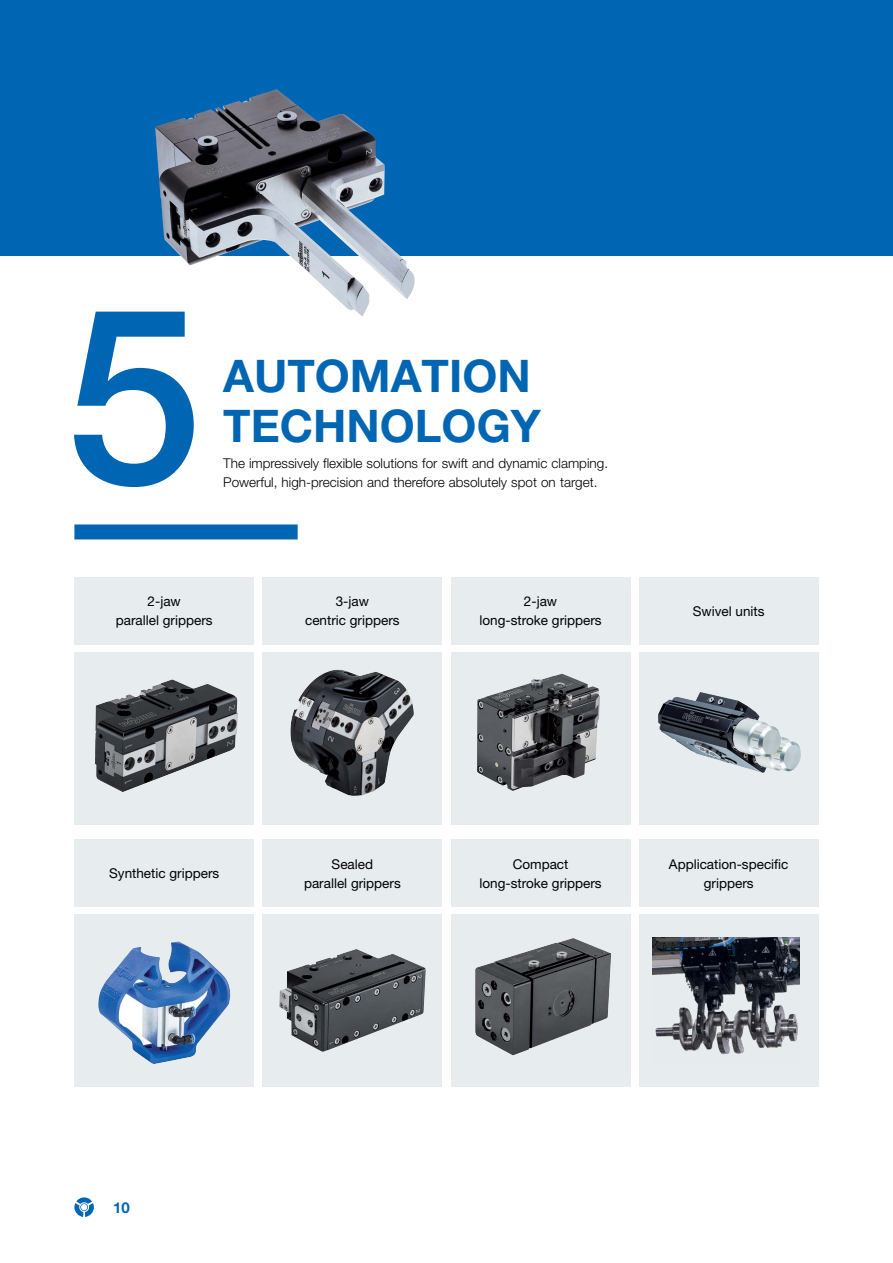
<style>
.page{position:relative;width:893px;height:1263px;background:#fff}
.page>*{position:absolute;margin:0;border:0;box-sizing:border-box;transform-origin:0 0}
.t1{font:500 245.7px "Helvetica Neue LT Pro";color:#0066b3}
.t2{font:700 45px/49.5px "Helvetica Neue LT Pro";color:#0066b3}
.t3{font:700 15px "Helvetica Neue LT Pro";color:#0066b3}
.t4{font:13.5px/18.9px "Helvetica Neue LT Pro";color:#000;text-align:center}
.t5{font:300 13.5px/18.9px "Helvetica Neue LT Pro";color:#000}
</style>
<div class="page">
<svg style="left:74px;top:1197px;width:20px;height:20px"></svg>
<div style="left:74px;top:652px;width:180px;height:172px;background:#e7ecef"></div>
<div style="left:263px;top:652px;width:179px;height:172px;background:#e7ecef"></div>
<div style="left:451px;top:652px;width:179px;height:172px;background:#e7ecef"></div>
<div style="left:639px;top:652px;width:180px;height:172px;background:#e7ecef"></div>
<div style="left:74px;top:914px;width:180px;height:173px;background:#e7ecef"></div>
<div style="left:263px;top:914px;width:179px;height:173px;background:#e7ecef"></div>
<div style="left:451px;top:914px;width:179px;height:173px;background:#e7ecef"></div>
<div style="left:639px;top:914px;width:180px;height:173px;background:#e7ecef"></div>
<div style="left:74px;top:577px;width:180px;height:67px;background:#e7ecef"></div>
<div style="left:263px;top:577px;width:179px;height:67px;background:#e7ecef"></div>
<div style="left:451px;top:577px;width:179px;height:67px;background:#e7ecef"></div>
<div style="left:639px;top:577px;width:180px;height:67px;background:#e7ecef"></div>
<div style="left:74px;top:839px;width:180px;height:68px;background:#e7ecef"></div>
<div style="left:263px;top:839px;width:179px;height:68px;background:#e7ecef"></div>
<div style="left:451px;top:839px;width:179px;height:68px;background:#e7ecef"></div>
<div style="left:639px;top:839px;width:180px;height:68px;background:#e7ecef"></div>
<div style="left:0;top:0;width:893px;height:255px;background:#0066b3"></div>
<img style="left:95px;top:679px;width:143px;height:113px">
<img style="left:290px;top:670px;width:124px;height:126px">
<img style="left:477px;top:674px;width:123px;height:117px">
<img style="left:98px;top:941px;width:132px;height:123px">
<img style="left:279px;top:949px;width:147px;height:103px">
<img style="left:475px;top:938px;width:136px;height:117px">
<img style="left:653px;top:938px;width:146px;height:117px">
<img style="left:658px;top:692px;width:143px;height:81px">
<div style="left:74px;top:524px;width:224px;height:15px;background:#0066b3"></div>
<img style="left:155px;top:89px;width:260px;height:227px">
<h1 class="t1" style="left:65px;top:250px;width:138px">5</h1>
<h2 class="t2" style="left:223px;top:351px;width:319px">AUTOMATION<br>TECHNOLOGY</h2>
<p class="t5" style="left:223px;top:453px;width:386px">The impressively flexible solutions for swift and dynamic clamping.<br>Powerful, high-precision and therefore absolutely spot on target.</p>
<p class="t4" style="left:116px;top:592px;width:98px">2-jaw<br>parallel grippers</p>
<p class="t4" style="left:305px;top:592px;width:96px">3-jaw<br>centric grippers</p>
<p class="t4" style="left:479px;top:592px;width:124px">2-jaw<br>long-stroke grippers</p>
<p class="t4" style="left:693px;top:601px;width:73px">Swivel units</p>
<p class="t4" style="left:109px;top:864px;width:112px">Synthetic grippers</p>
<p class="t4" style="left:304px;top:854px;width:98px">Sealed<br>parallel grippers</p>
<p class="t4" style="left:479px;top:854px;width:124px">Compact long-stroke grippers</p>
<p class="t4" style="left:669px;top:854px;width:121px">Application-specific grippers</p>
<p class="t3" style="left:113px;top:1198px;width:18px">10</p>
</div>
